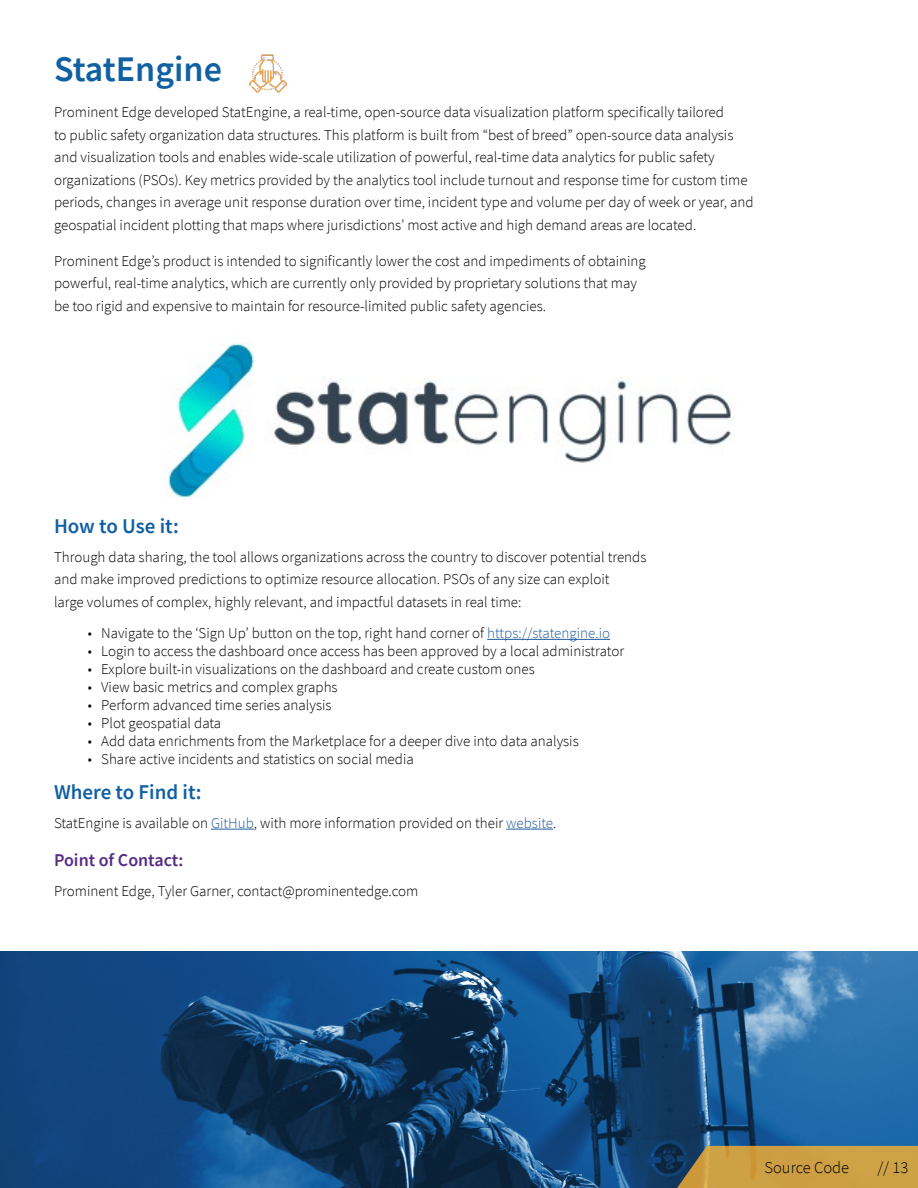
<style>
.page{position:relative;width:918px;height:1188px;background:#fff}
.page>*{position:absolute;margin:0;border:0;box-sizing:border-box;transform-origin:0 0}
.Headline_2{font:600 36px "Source Sans Pro";color:#1160a2}
.Heading_3{font:600 21px "Source Sans Pro";color:#1160a3}
.Heading_4{font:600 18px "Source Sans Pro";color:#572c84}
.Tab{font:300 16.5px "Source Sans Pro";color:#000}
.Body_Copy{font:300 15px/22.5px "Source Sans Pro";color:#000}
.s1{color:#215e9e}
</style>
<div class="page">
<img style="left:0;top:952px;width:918px;height:236px">
<hr style="left:487px;top:639px;width:123px;height:1px;background:#215e9e">
<hr style="left:211px;top:829px;width:43px;height:1px;background:#215e9e">
<hr style="left:506px;top:829px;width:47px;height:1px;background:#215e9e">
<img style="left:249px;top:55px;width:38px;height:37px">
<img style="left:168px;top:343px;width:563px;height:155px">
<div style="left:677px;top:1145px;width:241px;height:43px;background:#000;opacity:.33"></div>
<svg style="left:677px;top:1146px;width:241px;height:42px;background:#c19946"></svg>
<p class="Headline_2" style="left:54px;top:45px;width:170px">StatEngine</p>
<p class="Body_Copy" style="left:54px;top:101px;width:701px">Prominent Edge developed StatEngine, a real-time, open-source data visualization platform specifically tailored<br>to public safety organization data structures. This platform is built from “best of breed” open-source data analysis and visualization tools and enables wide-scale utilization of powerful, real-time data analytics for public safety organizations (PSOs). Key metrics provided by the analytics tool include turnout and response time for custom time periods, changes in average unit response duration over time, incident type and volume per day of week or year, and geospatial incident plotting that maps where jurisdictions’ most active and high demand areas are located.</p>
<p class="Body_Copy" style="left:54px;top:249px;width:593px">Prominent Edge’s product is intended to significantly lower the cost and impediments of obtaining powerful, real-time analytics, which are currently only provided by proprietary solutions that may be too rigid and expensive to maintain for resource-limited public safety agencies.</p>
<p class="Heading_3" style="left:54px;top:512px;width:126px">How to Use it:</p>
<p class="Body_Copy" style="left:54px;top:546px;width:594px">Through data sharing, the tool allows organizations across the country to discover potential trends and make improved predictions to optimize resource allocation. PSOs of any size can exploit<br>large volumes of complex, highly relevant, and impactful datasets in real time:</p>
<p class="Body_Copy" style="left:88px;top:622px;width:524px">• Navigate to the ‘Sign Up’ button on the top, right hand corner of <span class="s1">https://statengine.io</span></p>
<p class="Body_Copy" style="left:88px;top:640px;width:538px">• Login to access the dashboard once access has been approved by a local administrator</p>
<p class="Body_Copy" style="left:88px;top:658px;width:448px">• Explore built-in visualizations on the dashboard and create custom ones</p>
<p class="Body_Copy" style="left:88px;top:676px;width:251px">• View basic metrics and complex graphs</p>
<p class="Body_Copy" style="left:88px;top:694px;width:245px">• Perform advanced time series analysis</p>
<p class="Body_Copy" style="left:88px;top:712px;width:135px">• Plot geospatial data</p>
<p class="Body_Copy" style="left:88px;top:730px;width:493px">• Add data enrichments from the Marketplace for a deeper dive into data analysis</p>
<p class="Body_Copy" style="left:88px;top:748px;width:328px">• Share active incidents and statistics on social media</p>
<p class="Heading_3" style="left:54px;top:778px;width:149px">Where to Find it:</p>
<p class="Body_Copy" style="left:54px;top:812px;width:504px">StatEngine is available on <span class="s1">GitHub</span>, with more information provided on their <span class="s1">website</span>.</p>
<p class="Heading_4" style="left:54px;top:848px;width:131px">Point of Contact:</p>
<p class="Body_Copy" style="left:54px;top:879px;width:366px">Prominent Edge, Tyler Garner, contact@prominentedge.com</p>
<p class="Tab" style="left:765px;top:1158px;width:86px">Source Code</p>
<p class="Tab" style="left:877px;top:1157px;width:32px">// 13</p>
</div>
